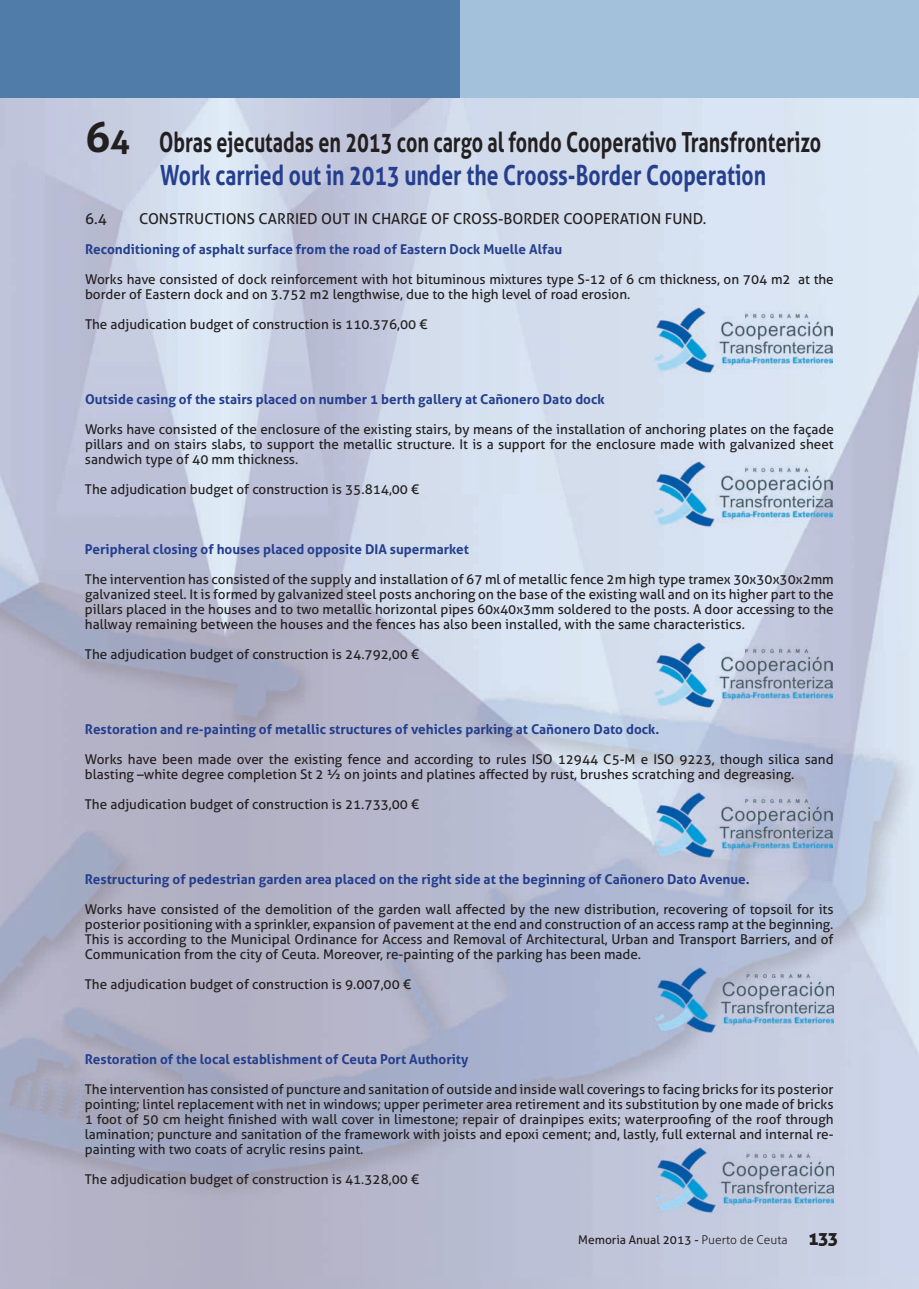
<style>
.page{position:relative;width:919px;height:1289px;background:#fff}
.page>*{position:absolute;margin:0;border:0;box-sizing:border-box;transform-origin:0 0}
.t1{font:700 27.75px/33.3px "Aller";color:#231f20;scale:.71 1}
.t2{font:15px "Aller";color:#231f20}
.t3{font:13.5px/15px "Aller";color:#231f20;text-align:justify}
.t4{font:700 13.5px "Aller";color:#253f8e}
.t5{font:12px "Aller";color:#231f20}
.s1{font-size:42px}
.s2{font-size:33px}
.s3{color:#253f8e}
.s4{font-weight:300}
.s5{font-family:"Aller Display";font-size:18px}
</style>
<div class="page">
<img style="left:918px;top:183px;width:1px;height:1093px">
<img style="left:0;top:183px;width:918px;height:311px">
<img style="left:612px;top:494px;width:306px;height:157px">
<img style="left:817px;top:651px;width:101px;height:625px">
<div style="left:0;top:0;width:918px;height:98px;background:#a4c1db"></div>
<div style="left:0;top:0;width:459px;height:98px;background:#507caa"></div>
<img style="left:652px;top:306px;width:180px;height:67px">
<img style="left:652px;top:460px;width:180px;height:67px">
<img style="left:652px;top:640px;width:180px;height:68px">
<img style="left:652px;top:791px;width:180px;height:67px">
<img style="left:653px;top:965px;width:180px;height:68px">
<img style="left:653px;top:1145px;width:180px;height:68px">
<h1 class="t1" style="left:160px;top:125px;width:932px;text-indent:-75px"><span class="s1">6</span><span class="s2">4</span> Obras ejecutadas en 2013 con cargo al fondo Cooperativo Transfronterizo<br><span class="s3">Work carried out in 2013 under the Crooss-Border Cooperation</span></h1>
<p class="t2" style="left:85px;top:209px;width:23px">6.4</p>
<p class="t2" style="left:139px;top:209px;width:568px">CONSTRUCTIONS CARRIED OUT IN CHARGE OF CROSS-BORDER COOPERATION FUND.</p>
<p class="t4" style="left:85px;top:241px;width:478px">Reconditioning of asphalt surface from the road of Eastern Dock Muelle Alfau</p>
<p class="t3" style="left:85px;top:271px;width:750px">Works have consisted of dock reinforcement with hot bituminous mixtures type S-12 of 6 cm thickness, on 704 m2 at the border of Eastern dock and on 3.752 m2 lengthwise, due to the high level of road erosion.</p>
<p class="t3" style="left:85px;top:316px;width:344px">The adjudication budget of construction is 110.376,00 €</p>
<p class="t4" style="left:85px;top:391px;width:521px">Outside casing of the stairs placed on number 1 berth gallery at Cañonero Dato dock</p>
<p class="t3" style="left:85px;top:421px;width:750px">Works have consisted of the enclosure of the existing stairs, by means of the installation of anchoring plates on the façade pillars and on stairs slabs, to support the metallic structure. It is a support for the enclosure made with galvanized sheet sandwich type of 40 mm thickness.</p>
<p class="t3" style="left:85px;top:481px;width:336px">The adjudication budget of construction is 35.814,00 €</p>
<p class="t4" style="left:85px;top:541px;width:385px">Peripheral closing of houses placed opposite DIA supermarket</p>
<p class="t3" style="left:85px;top:571px;width:750px">The intervention has consisted of the supply and installation of 67 ml of metallic fence 2m high type tramex 30x30x30x2mm galvanized steel. It is formed by galvanized steel posts anchoring on the base of the existing wall and on its higher part to the pillars placed in the houses and to two metallic horizontal pipes 60x40x3mm soldered to the posts. A door accessing to the hallway remaining between the houses and the fences has also been installed, with the same characteristics.</p>
<p class="t3" style="left:85px;top:646px;width:336px">The adjudication budget of construction is 24.792,00 €</p>
<p class="t4" style="left:85px;top:721px;width:576px">Restoration and re-painting of metallic structures of vehicles parking at Cañonero Dato dock.</p>
<p class="t3" style="left:85px;top:751px;width:750px">Works have been made over the existing fence and according to rules ISO 12944 C5-M e ISO 9223, though silica sand blasting –white degree completion St 2 ½ on joints and platines affected by rust, brushes scratching and degreasing.</p>
<p class="t3" style="left:85px;top:796px;width:336px">The adjudication budget of construction is 21.733,00 €</p>
<p class="t4" style="left:85px;top:871px;width:666px">Restructuring of pedestrian garden area placed on the right side at the beginning of Cañonero Dato Avenue.</p>
<p class="t3" style="left:85px;top:901px;width:750px">Works have consisted of the demolition of the garden wall affected by the new distribution, recovering of topsoil for its posterior positioning with a sprinkler, expansion of pavement at the end and construction of an access ramp at the beginning.<br>This is according to the Municipal Ordinance for Access and Removal of Architectural, Urban and Transport Barriers, and of Communication from the city of Ceuta. Moreover, re-painting of the parking has been made.</p>
<p class="t3" style="left:85px;top:976px;width:328px">The adjudication budget of construction is 9.007,00 €</p>
<p class="t4" style="left:85px;top:1051px;width:385px">Restoration of the local establishment of Ceuta Port Authority</p>
<p class="t3" style="left:85px;top:1081px;width:750px">The intervention has consisted of puncture and sanitation of outside and inside wall coverings to facing bricks for its posterior pointing; lintel replacement with net in windows; upper perimeter area retirement and its substitution by one made of bricks 1 foot of 50 cm height finished with wall cover in limestone; repair of drainpipes exits; waterproofing of the roof through lamination; puncture and sanitation of the framework with joists and epoxi cement; and, lastly, full external and internal re&shy;painting with two coats of acrylic resins paint.</p>
<p class="t3" style="left:85px;top:1171px;width:336px">The adjudication budget of construction is 41.328,00 €</p>
<p class="t5" style="left:578px;top:1232px;width:261px">Memoria Anual 2013 - <span class="s4">Puerto de Ceuta</span> <span class="s5">133</span></p>
</div>
